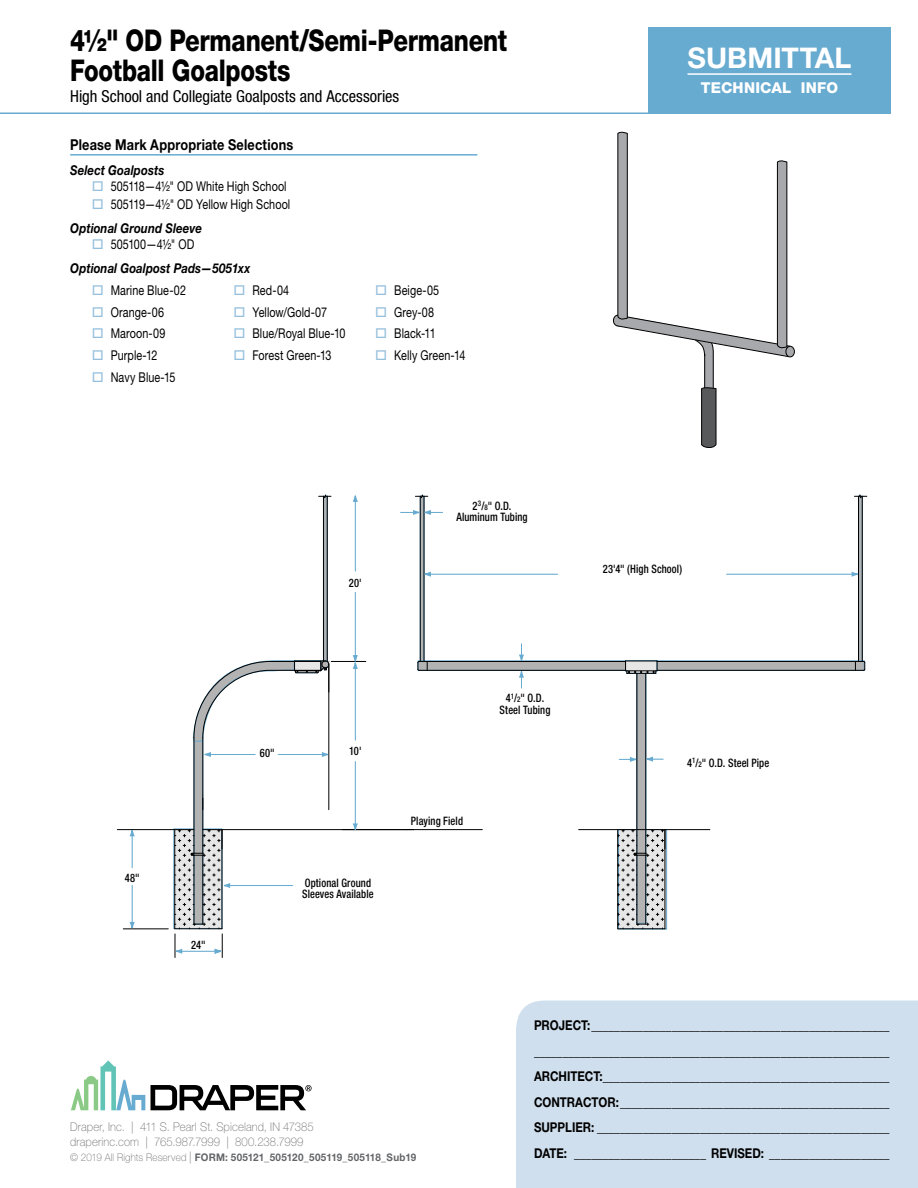
<style>
.page{position:relative;width:918px;height:1188px;background:#fff}
.page>*{position:absolute;margin:0;border:0;box-sizing:border-box;transform-origin:0 0}
.t1{font:800 30px/30px "Helvetica Neue LT Std";letter-spacing:-.01em;color:#000;scale:.8 1}
.t2{font:700 28.5px "Helvetica Neue LT Std";letter-spacing:.005em;color:#fff}
.t3{font:condensed 16.5px "Helvetica Neue LT Std";color:#000}
.Option_Header{font:700 15px "Helvetica Neue LT Std";letter-spacing:.015em;color:#000;scale:.85 1}
.t4{font:800 15px "Helvetica Neue LT Std";letter-spacing:.015em;color:#fff}
.t5{font:700 13.5px/25.5px "Helvetica Neue LT Std";color:#000;text-align:justify;scale:.85 1}
.t6{font:13.5px "Helvetica Neue LT Std";letter-spacing:.01em;color:#000;scale:.8 1}
.Option_Subhead{font:italic 700 13.5px "Helvetica Neue LT Std";letter-spacing:.01em;color:#000;scale:.85 1}
.t7{font:100 12px/15px "Helvetica Neue LT Std";letter-spacing:.01em;color:#6d6e71;scale:.94 1}
.t8{font:500 condensed 11.7px/11.7px "Helvetica Neue LT Std";letter-spacing:.01em;color:#000;text-align:center;scale:.9 1}
.t9{font:700 10.5px "Helvetica Neue LT Std";letter-spacing:.01em;color:#636466;scale:.94 1}
.s1{font-size:7.8px}
.s2{font-weight:100;color:#6d6e71}
.s3{font-weight:100;font-size:12px;color:#6d6e71}
</style>
<div class="page">
<svg style="left:71px;top:1060px;width:74px;height:50px"></svg>
<svg style="left:151px;top:1085px;width:161px;height:25px"></svg>
<hr style="left:0;top:112px;width:891px;height:2px;background:#67abd1">
<div style="left:648px;top:27px;width:243px;height:87px;background:#67abd1"></div>
<hr style="left:688px;top:73px;width:163px;height:2px;background:#fff">
<div style="left:516px;top:1001px;width:402px;height:187px;background:#cfdfed"></div>
<div style="left:618px;top:829px;width:49px;height:100px;border:1px solid #67abd1"></div>
<hr style="left:324px;top:496px;width:3px;height:171px;background:#b3b3b3">
<hr style="left:859px;top:496px;width:3px;height:171px;background:#b3b3b3">
<div style="left:637px;top:673px;width:9px;height:250px;background:#b3b3b3"></div>
<div style="left:194px;top:735px;width:9px;height:189px;background:#b3b3b3"></div>
<div style="left:418px;top:661px;width:446px;height:9px;background:#b3b3b3"></div>
<hr style="left:331px;top:661px;width:35px;height:1px;background:#000">
<hr style="left:203px;top:829px;width:279px;height:1px;background:#000">
<hr style="left:202px;top:738px;width:1px;height:115px;background:#000">
<hr style="left:194px;top:738px;width:1px;height:115px;background:#000">
<hr style="left:117px;top:829px;width:77px;height:1px;background:#000">
<hr style="left:328px;top:664px;width:1px;height:146px;background:#000">
<svg style="left:192px;top:660px;width:138px;height:83px"></svg>
<hr style="left:123px;top:929px;width:45px;height:1px;background:#000">
<hr style="left:637px;top:673px;width:1px;height:180px;background:#000">
<hr style="left:645px;top:673px;width:1px;height:180px;background:#000">
<hr style="left:617px;top:830px;width:1px;height:99px;background:#000">
<svg style="left:202px;top:795px;width:2px;height:15px"></svg>
<hr style="left:579px;top:829px;width:131px;height:1px;background:#000">
<hr style="left:657px;top:670px;width:207px;height:1px;background:#000">
<hr style="left:657px;top:661px;width:207px;height:1px;background:#000">
<hr style="left:419px;top:670px;width:207px;height:1px;background:#000">
<hr style="left:419px;top:661px;width:207px;height:1px;background:#000">
<hr style="left:424px;top:496px;width:1px;height:165px;background:#000">
<hr style="left:420px;top:496px;width:1px;height:165px;background:#000">
<hr style="left:327px;top:496px;width:1px;height:166px;background:#000">
<hr style="left:323px;top:496px;width:1px;height:165px;background:#000">
<svg style="left:417px;top:661px;width:3px;height:10px"></svg>
<svg style="left:319px;top:494px;width:12px;height:5px"></svg>
<svg style="left:415px;top:494px;width:13px;height:5px"></svg>
<svg style="left:625px;top:660px;width:33px;height:14px"></svg>
<hr style="left:858px;top:496px;width:1px;height:165px;background:#000">
<hr style="left:862px;top:496px;width:1px;height:165px;background:#000">
<svg style="left:863px;top:661px;width:2px;height:10px"></svg>
<svg style="left:854px;top:494px;width:13px;height:5px"></svg>
<svg style="left:618px;top:830px;width:48px;height:99px;background:#b4b6b7"></svg>
<hr style="left:132px;top:885px;width:1px;height:39px;background:#67abd1">
<svg style="left:128px;top:921px;width:8px;height:9px"></svg>
<hr style="left:132px;top:835px;width:1px;height:33px;background:#67abd1">
<svg style="left:129px;top:829px;width:7px;height:8px"></svg>
<hr style="left:228px;top:885px;width:65px;height:1px;background:#67abd1">
<svg style="left:166px;top:830px;width:65px;height:128px"></svg>
<hr style="left:209px;top:754px;width:46px;height:1px;background:#67abd1">
<svg style="left:194px;top:751px;width:17px;height:7px"></svg>
<hr style="left:278px;top:754px;width:46px;height:1px;background:#67abd1">
<svg style="left:321px;top:751px;width:9px;height:7px"></svg>
<hr style="left:355px;top:762px;width:1px;height:63px;background:#67abd1">
<svg style="left:352px;top:823px;width:7px;height:8px"></svg>
<hr style="left:355px;top:667px;width:1px;height:73px;background:#67abd1">
<hr style="left:355px;top:592px;width:1px;height:65px;background:#67abd1">
<svg style="left:352px;top:652px;width:6px;height:20px"></svg>
<hr style="left:355px;top:500px;width:1px;height:71px;background:#67abd1">
<svg style="left:352px;top:495px;width:6px;height:8px"></svg>
<hr style="left:429px;top:574px;width:129px;height:1px;background:#67abd1">
<svg style="left:419px;top:571px;width:13px;height:7px"></svg>
<svg style="left:401px;top:509px;width:42px;height:7px"></svg>
<hr style="left:727px;top:574px;width:126px;height:1px;background:#67abd1">
<svg style="left:851px;top:571px;width:12px;height:7px"></svg>
<svg style="left:518px;top:644px;width:7px;height:44px"></svg>
<svg style="left:619px;top:755px;width:44px;height:8px"></svg>
<hr style="left:70px;top:154px;width:407px;height:2px;background:#67abd1">
<div style="left:786px;top:346px;width:8px;height:11px;background:#a7a9ac;border-radius:50%"></div>
<div style="left:786px;top:346px;width:9px;height:11px;border:1px solid #000;border-radius:50%"></div>
<svg style="left:613px;top:131px;width:178px;height:317px"></svg>
<h1 class="t1" style="left:70px;top:25px;width:548px">4½" OD Permanent/Semi-Permanent<br>Football Goalposts</h1>
<p class="t3" style="left:70px;top:86px;width:331px">High School and Collegiate Goalposts and Accessories</p>
<p class="Option_Header" style="left:70px;top:135px;width:264px">Please Mark Appropriate Selections</p>
<p class="Option_Subhead" style="left:70px;top:162px;width:112px">Select Goalposts</p>
<p class="t6" style="left:111px;top:178px;width:222px">505118—4½" OD White High School</p>
<p class="t6" style="left:111px;top:196px;width:226px">505119—4½" OD Yellow High School</p>
<p class="Option_Subhead" style="left:70px;top:220px;width:156px">Optional Ground Sleeve</p>
<p class="t6" style="left:111px;top:237px;width:106px">505100—4½" OD</p>
<p class="Option_Subhead" style="left:70px;top:260px;width:214px">Optional Goalpost Pads—5051xx</p>
<p class="t6" style="left:111px;top:282px;width:96px">Marine Blue-02</p>
<p class="t6" style="left:252px;top:282px;width:47px">Red-04</p>
<p class="t6" style="left:394px;top:282px;width:58px">Beige-05</p>
<p class="t6" style="left:111px;top:304px;width:68px">Orange-06</p>
<p class="t6" style="left:252px;top:304px;width:95px">Yellow/Gold-07</p>
<p class="t6" style="left:394px;top:304px;width:51px">Grey-08</p>
<p class="t6" style="left:111px;top:325px;width:70px">Maroon-09</p>
<p class="t6" style="left:252px;top:325px;width:118px">Blue/Royal Blue-10</p>
<p class="t6" style="left:394px;top:325px;width:53px">Black-11</p>
<p class="t6" style="left:111px;top:347px;width:60px">Purple-12</p>
<p class="t6" style="left:252px;top:347px;width:100px">Forest Green-13</p>
<p class="t6" style="left:394px;top:347px;width:91px">Kelly Green-14</p>
<p class="t6" style="left:111px;top:369px;width:83px">Navy Blue-15</p>
<p class="t8" style="left:125px;top:872px;width:18px">48"</p>
<p class="t8" style="left:191px;top:939px;width:18px">24"</p>
<p class="t8" style="left:349px;top:577px;width:16px">20'</p>
<p class="t8" style="left:456px;top:499px;width:81px">2<sup>3</sup>/<span class="s1">8</span>" O.D.<br>Aluminum Tubing</p>
<p class="t8" style="left:260px;top:747px;width:18px">60"</p>
<p class="t8" style="left:349px;top:745px;width:15px">10'</p>
<p class="t8" style="left:302px;top:876px;width:81px;text-align:left">Optional Ground<br>Sleeves Available</p>
<p class="t8" style="left:500px;top:692px;width:58px">4<sup>1</sup>/<span class="s1">2</span>" O.D.<br>Steel Tubing</p>
<p class="t8" style="left:411px;top:815px;width:60px">Playing Field</p>
<h2 class="t2" style="left:688px;top:40px;width:165px">SUBMITTAL</h2>
<p class="t4" style="left:701px;top:79px;width:139px">TECHNICAL INFO</p>
<p class="t8" style="left:603px;top:563px;width:90px">23'4" (High School)</p>
<p class="t8" style="left:687px;top:757px;width:93px">4<sup>1</sup>/<span class="s1">2</span>" O.D. Steel Pipe</p>
<p class="t7" style="left:70px;top:1119px;width:261px">Draper, Inc. | 411 S. Pearl St. Spiceland, IN 47385 draperinc.com | 765.987.7999 | 800.238.7999</p>
<p class="t9" style="left:70px;top:1151px;width:370px"><span class="s2">© 2019 All Rights Reserved</span> <span class="s3">|</span> FORM: 505121_505120_505119_505118_Sub19</p>
<p class="t5" style="left:534px;top:1013px;width:420px">PROJECT:____________________________________________________ ______________________________________________________________ ARCHITECT:__________________________________________________ CONTRACTOR:_______________________________________________ SUPPLIER: ___________________________________________________ DATE: _______________________ REVISED: _____________________</p>
</div>
